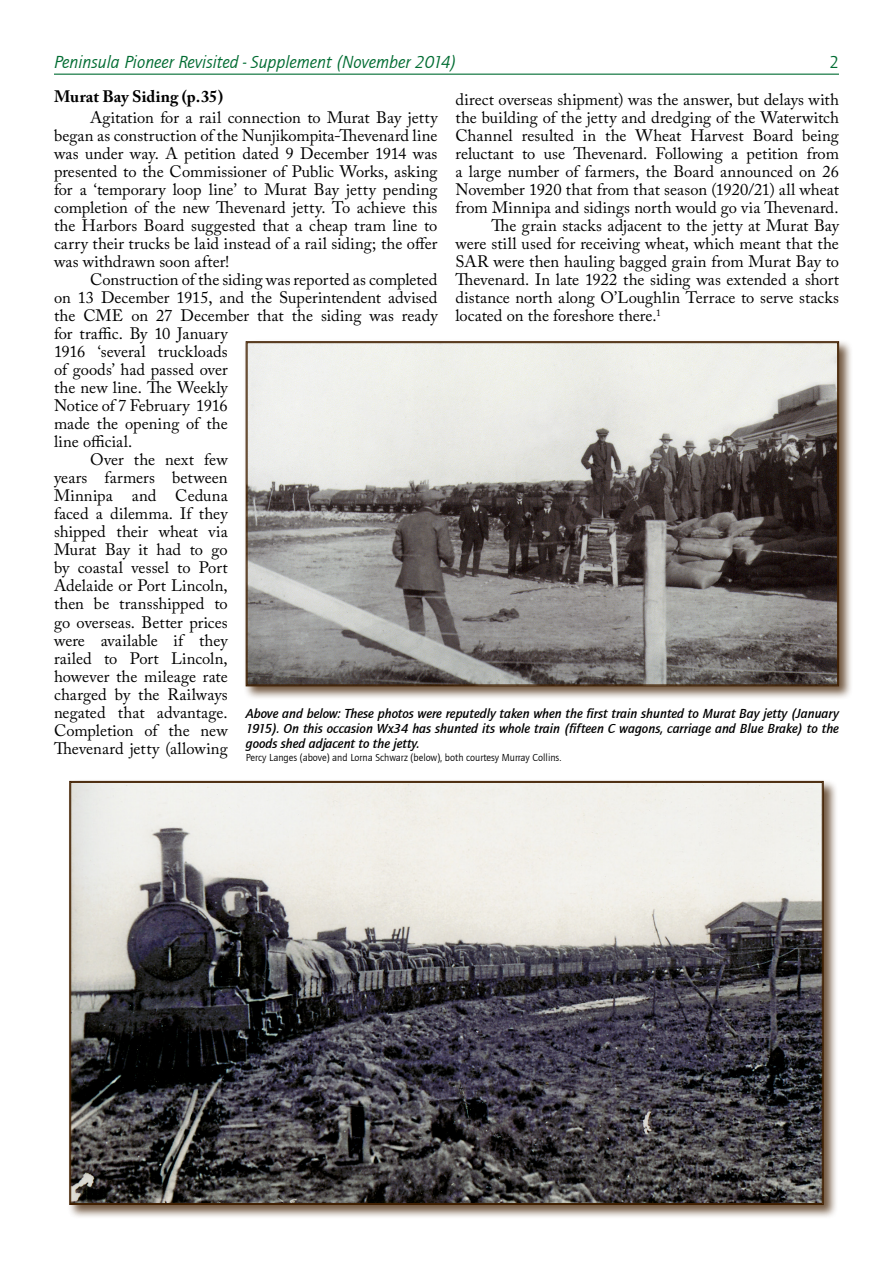
<style>
.page{position:relative;width:893px;height:1263px;background:#fff}
.page>*{position:absolute;margin:0;border:0;box-sizing:border-box;transform-origin:0 0}
.Continuation_page_he{font:italic 18px "Quay Sans ITCTT Book";color:#006c32}
.Continuation_page_he-2{font:18px "Quay Sans ITCTT Book";color:#006c32}
.Narrative{font:16.5px/18px "Adobe Caslon Pro";color:#000;text-align:justify}
.Sub-Heading{font:700 16.5px "Adobe Caslon Pro";letter-spacing:.005em;color:#000}
.Caption_Text{font:13.5px/15px "Quay Sans Md ITCTT Italic";color:#000;text-align:justify}
.Caption_Text-2{font:10.5px "Quay Sans ITCTT Book";color:#000}
</style>
<div class="page">
<hr style="left:54px;top:74px;width:785px;height:1px;background:#006c32">
<div style="left:244px;top:339px;width:609px;height:361px;background:#422000;opacity:.75"></div>
<svg style="left:245px;top:341px;width:594px;height:346px;background:#999693"></svg>
<div style="left:67px;top:779px;width:771px;height:440px;background:#422000;opacity:.75"></div>
<svg style="left:69px;top:781px;width:755px;height:424px;background:#797778"></svg>
<p class="Continuation_page_he" style="left:54px;top:50px;width:404px">Peninsula Pioneer Revisited - Supplement (November 2014)</p>
<p class="Continuation_page_he-2" style="left:829px;top:50px;width:11px">2</p>
<p class="Sub-Heading" style="left:54px;top:87px;width:171px">Murat Bay Siding (p.35)</p>
<p class="Narrative" style="left:54px;top:109px;width:385px;text-indent:36px">Agitation for a rail connection to Murat Bay jetty began as construction of the Nunjikompita-Thevenard line was under way. A petition dated 9 December 1914 was presented to the Commissioner of Public Works, asking for a ‘temporary loop line’ to Murat Bay jetty pending completion of the new Thevenard jetty. To achieve this the Harbors Board suggested that a cheap tram line to carry their trucks be laid instead of a rail siding; the offer was withdrawn soon after!</p>
<p class="Narrative" style="left:54px;top:271px;width:385px;text-align:left;text-indent:36px">Construction of the siding was reported as completed on 13 December 1915, and the Superintendent advised the CME on 27 December that the siding was ready for traffic. By 10 January<br>1916 ‘several truckloads<br>of goods’ had passed over<br>the new line. The Weekly<br>Notice of 7 February 1916<br>made the opening of the<br>line official.</p>
<p class="Narrative" style="left:54px;top:451px;width:175px;text-indent:36px">Over the next few years farmers between Minnipa and Ceduna faced a dilemma. If they shipped their wheat via Murat Bay it had to go by coastal vessel to Port Adelaide or Port Lincoln, then be transshipped to go overseas. Better prices were available if they railed to Port Lincoln, however the mileage rate charged by the Railways negated that advantage.<br>Completion of the new Thevenard jetty (allowing</p>
<p class="Narrative" style="left:455px;top:91px;width:385px">direct overseas shipment) was the answer, but delays with the building of the jetty and dredging of the Waterwitch Channel resulted in the Wheat Harvest Board being reluctant to use Thevenard. Following a petition from a large number of farmers, the Board announced on 26<br>November 1920 that from that season (1920/21) all wheat from Minnipa and sidings north would go via Thevenard.</p>
<p class="Narrative" style="left:455px;top:217px;width:385px;text-indent:36px">The grain stacks adjacent to the jetty at Murat Bay were still used for receiving wheat, which meant that the SAR were then hauling bagged grain from Murat Bay to Thevenard. In late 1922 the siding was extended a short distance north along O’Loughlin Terrace to serve stacks located on the foreshore there.<sup>1</sup></p>
<p class="Caption_Text" style="left:246px;top:705px;width:595px">Above and below: These photos were reputedly taken when the first train shunted to Murat Bay jetty (January 1915). On this occasion Wx34 has shunted its whole train (fifteen C wagons, carriage and Blue Brake) to the goods shed adjacent to the jetty.</p>
<p class="Caption_Text-2" style="left:246px;top:751px;width:317px">Percy Langes (above) and Lorna Schwarz (below), both courtesy Murray Collins.</p>
</div>
